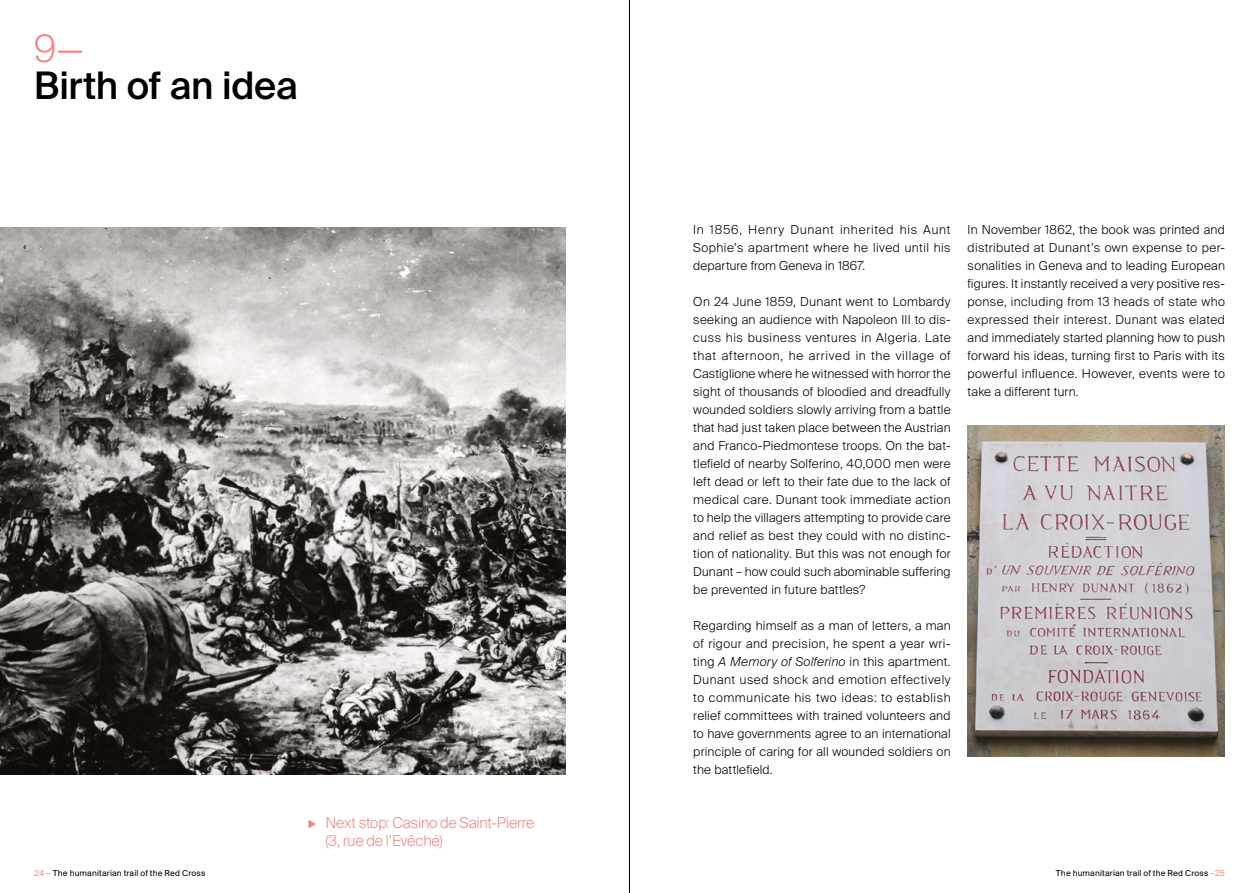
<style>
.page{position:relative;width:1259px;height:893px;background:#fff}
.page>*{position:absolute;margin:0;border:0;box-sizing:border-box;transform-origin:0 0}
.t1{font:500 37.95px "Suisse Intl";letter-spacing:-.005em;color:#000}
.t2{font:300 37.95px "Suisse Intl";color:#f18987}
.t3{font:300 15px/18px "Suisse Intl";letter-spacing:-.01em;color:#f18987}
.t4{font:300 12.3px/18px "Suisse Intl";letter-spacing:.02em;color:#000;text-align:justify}
.t5{font:9px "Suisse BP Intl";letter-spacing:.015em;color:#000}
.s1{font-style:italic}
.s2{color:#f18987}
</style>
<div class="page">
<img style="left:0;top:227px;width:566px;height:547px">
<hr style="left:629px;top:0;width:1px;height:893px;background:#000">
<svg style="left:308px;top:820px;width:8px;height:8px"></svg>
<img style="left:967px;top:425px;width:258px;height:331px">
<h1 class="t2" style="left:34px;top:26px;width:51px">9—</h1>
<h1 class="t1" style="left:34px;top:64px;width:265px">Birth of an idea</h1>
<p class="t3" style="left:325px;top:814px;width:211px">Next stop: Casino de Saint-Pierre (3, rue de l’Evêché)</p>
<p class="t4" style="left:693px;top:221px;width:259px">In 1856, Henry Dunant inherited his Aunt Sophie’s apartment where he lived until his departure from Geneva in 1867.</p>
<p class="t4" style="left:693px;top:293px;width:259px">On 24 June 1859, Dunant went to Lombardy seeking an audience with Napoleon III to dis&shy;cuss his business ventures in Algeria. Late that afternoon, he arrived in the village of Castiglione where he witnessed with horror the sight of thousands of bloodied and dreadfully wounded soldiers slowly arriving from a battle that had just taken place between the Austrian and Franco-Piedmontese troops. On the bat&shy;tlefield of nearby Solferino, 40,000 men were left dead or left to their fate due to the lack of medical care. Dunant took immediate action to help the villagers attempting to provide care and relief as best they could with no distinc&shy;tion of nationality. But this was not enough for Dunant – how could such abominable suffering be prevented in future battles?</p>
<p class="t4" style="left:693px;top:617px;width:259px">Regarding himself as a man of letters, a man of rigour and precision, he spent a year wri&shy;ting <span class="s1">A Memory of Solferino</span> in this apartment.<br>Dunant used shock and emotion effectively to communicate his two ideas: to establish relief committees with trained volunteers and to have governments agree to an international principle of caring for all wounded soldiers on the battlefield.</p>
<p class="t4" style="left:967px;top:221px;width:259px">In November 1862, the book was printed and distributed at Dunant’s own expense to per&shy;sonalities in Geneva and to leading European figures. It instantly received a very positive res&shy;ponse, including from 13 heads of state who expressed their interest. Dunant was elated and immediately started planning how to push forward his ideas, turning first to Paris with its powerful influence. However, events were to take a different turn.</p>
<p class="t5" style="left:34px;top:868px;width:173px"><span class="s2">24—</span> The humanitarian trail of the Red Cross</p>
<p class="t5" style="left:1056px;top:868px;width:171px">The humanitarian trail of the Red Cross <span class="s2">–25</span></p>
</div>
